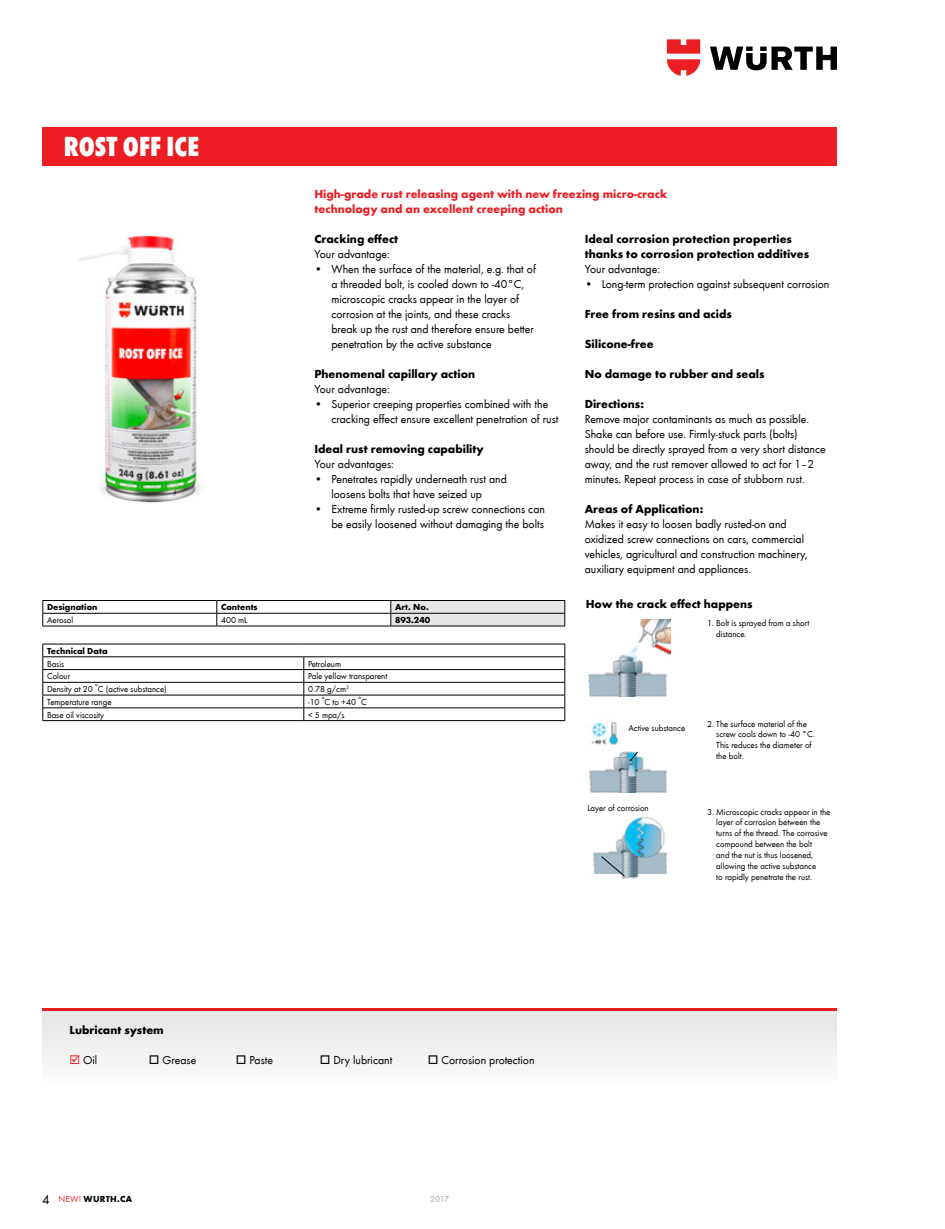
<style>
.page{position:relative;width:945px;height:1229px;background:#fff}
.page>*{position:absolute;margin:0;border:0;box-sizing:border-box;transform-origin:0 0}
.t1{font:800 condensed 28.5px "Wuerth";letter-spacing:.005em;color:#fff}
.t2{font:12px/15px "Wuerth";color:#000}
.t3{font:700 12px/15px "Wuerth";color:#000}
.t4{font:700 12px/15px "Wuerth";color:#ed1d24}
.t5{font:9px/10.8px "Wuerth";color:#000}
.t6{font:700 9px "Wuerth";color:#000}
.t7{font:9px "Wuerth";color:#a7a9ac}
.t8{font:5.25px "Wuerth";color:#000}
.s1{color:#ed1d24}
.s2{font-weight:400;font-size:13.5px}
.s3{font-weight:400;color:#ed1d24}
</style>
<div class="page">
<svg style="left:710px;top:47px;width:127px;height:23px"></svg>
<svg style="left:667px;top:39px;width:33px;height:37px"></svg>
<div style="left:43px;top:127px;width:794px;height:38px;background:#ed1d24"></div>
<img style="left:593px;top:817px;width:75px;height:62px">
<img style="left:589px;top:721px;width:78px;height:71px">
<img style="left:588px;top:619px;width:83px;height:77px">
<img style="left:79px;top:235px;width:122px;height:268px">
<hr style="left:43px;top:600px;width:174px;height:1px;background:#000">
<hr style="left:217px;top:600px;width:174px;height:1px;background:#000">
<hr style="left:43px;top:613px;width:174px;height:1px;background:#000">
<svg style="left:43px;top:601px;width:1px;height:25px"></svg>
<hr style="left:217px;top:613px;width:174px;height:1px;background:#000">
<svg style="left:217px;top:601px;width:1px;height:25px"></svg>
<svg style="left:391px;top:600px;width:175px;height:26px"></svg>
<hr style="left:43px;top:626px;width:174px;height:1px;background:#000">
<hr style="left:217px;top:626px;width:174px;height:1px;background:#000">
<hr style="left:391px;top:626px;width:174px;height:1px;background:#000">
<hr style="left:43px;top:720px;width:261px;height:1px;background:#000">
<hr style="left:304px;top:720px;width:261px;height:1px;background:#000">
<svg style="left:43px;top:644px;width:523px;height:76px"></svg>
<hr style="left:304px;top:644px;width:261px;height:1px;background:#000">
<hr style="left:43px;top:656px;width:261px;height:1px;background:#000">
<hr style="left:304px;top:656px;width:261px;height:1px;background:#000">
<svg style="left:630px;top:751px;width:8px;height:10px"></svg>
<svg style="left:601px;top:856px;width:24px;height:20px"></svg>
<div style="left:43px;top:1010px;width:794px;height:82px;background:linear-gradient(to right,#f1f2f2,#f1f2f2)"></div>
<hr style="left:43px;top:1008px;width:794px;height:2px;background:#ed1d24">
<h1 class="t1" style="left:64px;top:126px;width:137px">ROST OFF ICE</h1>
<p class="t4" style="left:314px;top:185px;width:355px">High-grade rust releasing agent with new freezing micro-crack technology and an excellent creeping action</p>
<p class="t3" style="left:314px;top:230px;width:85px">Cracking effect</p>
<p class="t2" style="left:314px;top:246px;width:77px">Your advantage:</p>
<p class="t2" style="left:331px;top:261px;width:206px;text-indent:-17px">• When the surface of the material, e.g. that of a threaded bolt, is cooled down to -40°C, microscopic cracks appear in the layer of corrosion at the joints, and these cracks break up the rust and therefore ensure better penetration by the active substance</p>
<p class="t3" style="left:314px;top:365px;width:162px">Phenomenal capillary action</p>
<p class="t2" style="left:314px;top:381px;width:77px">Your advantage:</p>
<p class="t2" style="left:331px;top:396px;width:229px;text-indent:-17px">• Superior creeping properties combined with the cracking effect ensure excellent penetration of rust</p>
<p class="t3" style="left:314px;top:440px;width:171px">Ideal rust removing capability</p>
<p class="t2" style="left:314px;top:456px;width:81px">Your advantages:</p>
<p class="t2" style="left:331px;top:471px;width:177px;text-indent:-17px">• Penetrates rapidly underneath rust and loosens bolts that have seized up</p>
<p class="t2" style="left:314px;top:501px;width:232px;text-align:right">• Extreme firmly rusted-up screw connections can be easily loosened without damaging the bolts</p>
<p class="t3" style="left:585px;top:230px;width:226px">Ideal corrosion protection properties thanks to corrosion protection additives</p>
<p class="t2" style="left:585px;top:261px;width:77px">Your advantage:</p>
<p class="t2" style="left:585px;top:276px;width:246px">• Long-term protection against subsequent corrosion</p>
<p class="t3" style="left:585px;top:305px;width:149px">Free from resins and acids</p>
<p class="t3" style="left:585px;top:335px;width:70px">Silicone-free</p>
<p class="t3" style="left:585px;top:365px;width:181px">No damage to rubber and seals</p>
<p class="t3" style="left:585px;top:395px;width:61px">Directions:</p>
<p class="t2" style="left:585px;top:411px;width:243px">Remove major contaminants as much as possible.<br>Shake can before use. Firmly-stuck parts (bolts) should be directly sprayed from a very short distance away, and the rust remover allowed to act for 1–2 minutes. Repeat process in case of stubborn rust.</p>
<p class="t3" style="left:585px;top:500px;width:120px">Areas of Application:</p>
<p class="t2" style="left:585px;top:516px;width:224px">Makes it easy to loosen badly rusted-on and oxidized screw connections on cars, commercial vehicles, agricultural and construction machinery, auxiliary equipment and appliances.</p>
<p class="t3" style="left:586px;top:596px;width:168px">How the crack effect happens</p>
<p class="t5" style="left:716px;top:617px;width:95px;text-indent:-9px">1. Bolt is sprayed from a short distance.</p>
<p class="t6" style="left:47px;top:600px;width:52px">Designation</p>
<p class="t6" style="left:221px;top:600px;width:38px">Contents</p>
<p class="t6" style="left:395px;top:600px;width:35px">Art. No.</p>
<p class="t5" style="left:47px;top:614px;width:28px">Aerosol</p>
<p class="t5" style="left:221px;top:614px;width:28px">400 mL</p>
<p class="t6" style="left:395px;top:613px;width:37px">893.240</p>
<p class="t6" style="left:47px;top:644px;width:62px">Technical Data</p>
<p class="t5" style="left:47px;top:658px;width:19px">Basis</p>
<p class="t5" style="left:308px;top:658px;width:35px">Petroleum</p>
<p class="t5" style="left:47px;top:670px;width:25px">Colour</p>
<p class="t5" style="left:308px;top:670px;width:81px">Pale yellow transparent</p>
<p class="t5" style="left:47px;top:683px;width:47px">Density at 20</p>
<p class="t8" style="left:95px;top:681px;width:4px">o</p>
<p class="t5" style="left:98px;top:683px;width:71px">C (active substance)</p>
<p class="t5" style="left:308px;top:683px;width:42px">0.78 g/cm<sup>3</sup></p>
<p class="t5" style="left:47px;top:696px;width:66px">Temperature range</p>
<p class="t5" style="left:308px;top:696px;width:13px">-10</p>
<p class="t8" style="left:322px;top:693px;width:4px">o</p>
<p class="t8" style="left:358px;top:693px;width:4px">o</p>
<p class="t5" style="left:325px;top:696px;width:33px">C to +40</p>
<p class="t5" style="left:361px;top:696px;width:7px">C</p>
<p class="t5" style="left:47px;top:709px;width:59px">Base oil viscosity</p>
<p class="t5" style="left:308px;top:709px;width:38px">&lt; 5 mpa/s</p>
<p class="t5" style="left:629px;top:722px;width:58px">Active substance</p>
<p class="t5" style="left:587px;top:802px;width:63px">Layer of corrosion</p>
<p class="t5" style="left:716px;top:718px;width:100px;text-indent:-9px">2. The surface material of the screw cools down to -40 °C.<br>This reduces the diameter of the bolt.</p>
<p class="t5" style="left:716px;top:806px;width:116px;text-indent:-9px">3. Microscopic cracks appear in the layer of corrosion between the turns of the thread. The corrosive compound between the bolt<br>and the nut is thus loosened, allowing the active substance<br>to rapidly penetrate the rust.</p>
<p class="t3" style="left:69px;top:1021px;width:96px">Lubricant system</p>
<p class="t2" style="left:69px;top:1051px;width:29px"><span class="s1">☑</span> Oil</p>
<p class="t2" style="left:149px;top:1051px;width:49px">□ Grease</p>
<p class="t2" style="left:236px;top:1051px;width:39px">□ Paste</p>
<p class="t2" style="left:320px;top:1051px;width:74px">□ Dry lubricant</p>
<p class="t2" style="left:428px;top:1051px;width:108px">□ Corrosion protection</p>
<p class="t6" style="left:42px;top:1192px;width:91px"><span class="s2">4</span> <span class="s3">NEW!</span> WURTH.CA</p>
<p class="t7" style="left:430px;top:1193px;width:21px">2017</p>
</div>
